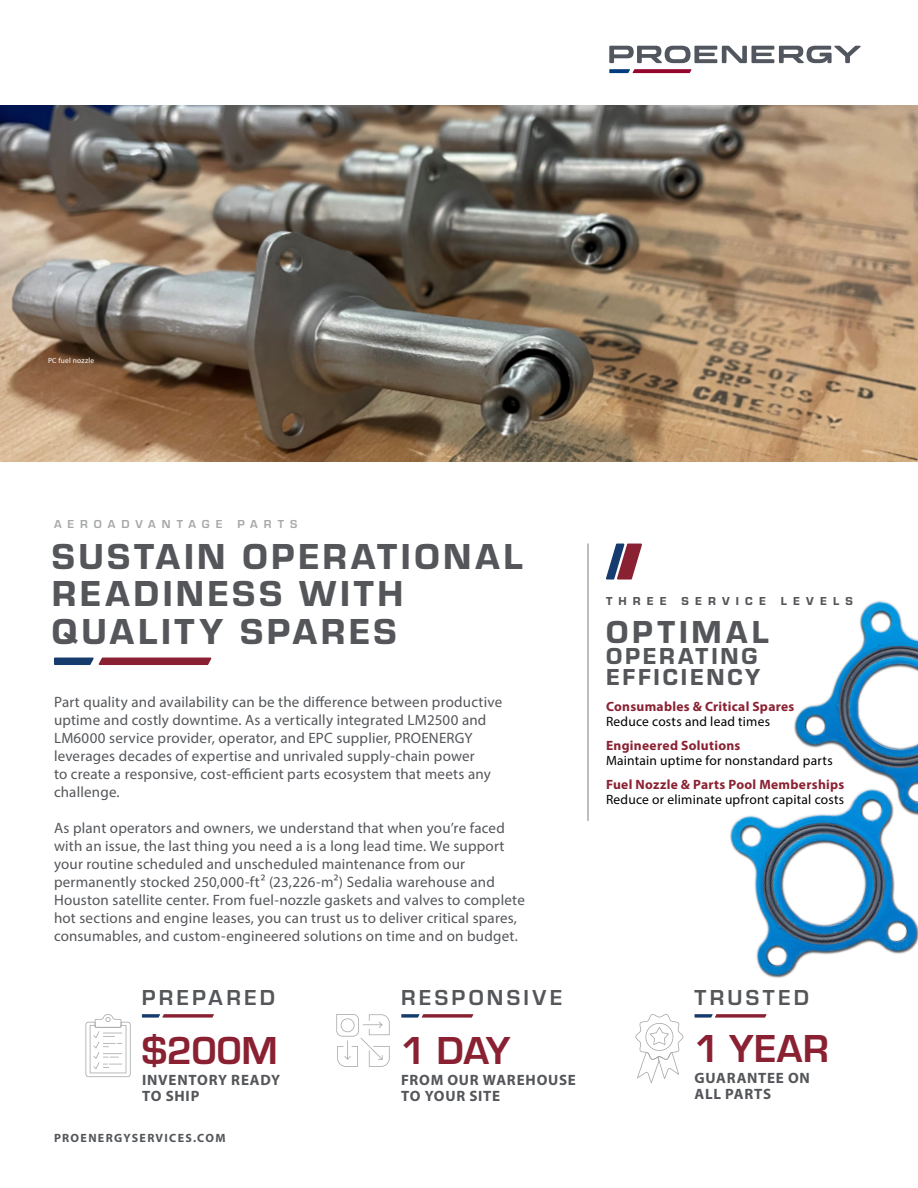
<style>
.page{position:relative;width:918px;height:1188px;background:#fff}
.page>*{position:absolute;margin:0;border:0;box-sizing:border-box;transform-origin:0 0}
.SIDEBAR_NUMBER{font:700 40.5px "Eurostile";letter-spacing:-.01em;color:#8a2132}
.H1_HEADLINE{font:37.5px/37.5px "Eurostile Hea";letter-spacing:.095em;color:#54565a}
.t1{font:33px "Eurostile Hea";letter-spacing:.125em;color:#54565a}
.t2{font:24px/21px "Eurostile Hea";letter-spacing:.12em;color:#54565a}
.SIDEBAR_DISCRIPTOR_TITLE{font:700 22.5px "Eurostile";letter-spacing:.145em;color:#54565a}
.BODY_COPY{font:15px/18px "Myriad Pro";letter-spacing:.015em;color:#54565a}
.SIDEBAR_DESCRIPTOR{font:700 15px/16.5px "Myriad Pro";letter-spacing:.05em;color:#54565a}
.BODY_COPY_CASE_STUDY{font:13.5px/15px "Myriad Pro";letter-spacing:.015em;color:#000}
.BODY_COPY_CASE_STUDY-2{font:700 13.5px/15px "Myriad Pro";letter-spacing:.02em;color:#8a2132}
.t3{font:700 12px "Myriad Pro";letter-spacing:.105em;color:#54565a}
.t4{font:700 12px "Eurostile";letter-spacing:.5em;color:#a7a8a9}
.H4_POSITION_STATE{font:12px "Eurostile Hea";letter-spacing:.51em;color:#54565a}
.H6_CALLOUT{font:7.5px "Myriad Pro";letter-spacing:.03em;color:#fff}
.s1{font-weight:400;color:#000}
.s2{font-weight:700;color:#8a2132}
</style>
<div class="page">
<img style="left:0;top:105px;width:918px;height:357px">
<svg style="left:54px;top:658px;width:157px;height:7px"></svg>
<hr style="left:587px;top:544px;width:2px;height:277px;background:#a7a8a9">
<svg style="left:606px;top:544px;width:36px;height:36px"></svg>
<svg style="left:401px;top:1014px;width:72px;height:4px"></svg>
<svg style="left:336px;top:1014px;width:54px;height:53px"></svg>
<svg style="left:142px;top:1014px;width:72px;height:4px"></svg>
<svg style="left:85px;top:1014px;width:46px;height:63px"></svg>
<svg style="left:695px;top:1014px;width:72px;height:4px"></svg>
<svg style="left:635px;top:1014px;width:48px;height:69px"></svg>
<img style="left:730px;top:815px;width:188px;height:163px">
<img style="left:782px;top:600px;width:136px;height:220px">
<svg style="left:609px;top:46px;width:252px;height:17px"></svg>
<svg style="left:609px;top:69px;width:82px;height:4px"></svg>
<p class="H6_CALLOUT" style="left:48px;top:356px;width:48px">PC fuel nozzle</p>
<h5 class="t4" style="left:54px;top:515px;width:245px">AEROADVANTAGE PARTS</h5>
<p class="H1_HEADLINE" style="left:52px;top:535px;width:472px">SUSTAIN OPERATIONAL<br>READINESS WITH<br>QUALITY SPARES</p>
<p class="BODY_COPY" style="left:54px;top:693px;width:450px">Part quality and availability can be the difference between productive uptime and costly downtime. As a vertically integrated LM2500 and LM6000 service provider, operator, and EPC supplier, PROENERGY leverages decades of expertise and unrivaled supply-chain power<br>to create a responsive, cost-efficient parts ecosystem that meets any challenge.</p>
<p class="BODY_COPY" style="left:54px;top:819px;width:472px">As plant operators and owners, we understand that when you’re faced with an issue, the last thing you need a is a long lead time. We support your routine scheduled and unscheduled maintenance from our permanently stocked 250,000-ft² (23,226-m²) Sedalia warehouse and Houston satellite center. From fuel-nozzle gaskets and valves to complete hot sections and engine leases, you can trust us to deliver critical spares, consumables, and custom-engineered solutions on time and on budget.</p>
<p class="SIDEBAR_DISCRIPTOR_TITLE" style="left:142px;top:981px;width:134px">PREPARED</p>
<p class="SIDEBAR_NUMBER" style="left:142px;top:1021px;width:137px">$200M</p>
<p class="SIDEBAR_DESCRIPTOR" style="left:142px;top:1071px;width:140px">INVENTORY READY<br>TO SHIP</p>
<p class="t3" style="left:54px;top:1130px;width:173px">PROENERGYSERVICES.COM</p>
<p class="SIDEBAR_DISCRIPTOR_TITLE" style="left:401px;top:981px;width:163px">RESPONSIVE</p>
<p class="SIDEBAR_NUMBER" style="left:401px;top:1021px;width:111px">1 DAY</p>
<p class="SIDEBAR_DESCRIPTOR" style="left:401px;top:1071px;width:176px">FROM OUR WAREHOUSE<br>TO YOUR SITE</p>
<p class="H4_POSITION_STATE" style="left:606px;top:593px;width:248px">THREE SERVICE LEVELS</p>
<p class="t1" style="left:606px;top:609px;width:164px">OPTIMAL</p>
<p class="t2" style="left:606px;top:644px;width:156px">OPERATING<br>EFFICIENCY</p>
<p class="BODY_COPY_CASE_STUDY-2" style="left:606px;top:699px;width:190px">Consumables &amp; Critical Spares<br><span class="s1">Reduce costs and lead times</span></p>
<p class="BODY_COPY_CASE_STUDY" style="left:606px;top:738px;width:228px"><span class="s2">Engineered Solutions<br></span>Maintain uptime for nonstandard parts</p>
<p class="BODY_COPY_CASE_STUDY" style="left:606px;top:777px;width:240px"><span class="s2">Fuel Nozzle &amp; Parts Pool Memberships<br></span>Reduce or eliminate upfront capital costs</p>
<p class="SIDEBAR_DISCRIPTOR_TITLE" style="left:695px;top:981px;width:116px">TRUSTED</p>
<p class="SIDEBAR_NUMBER" style="left:695px;top:1019px;width:136px">1 YEAR</p>
<p class="SIDEBAR_DESCRIPTOR" style="left:695px;top:1069px;width:117px">GUARANTEE ON<br>ALL PARTS</p>
</div>
